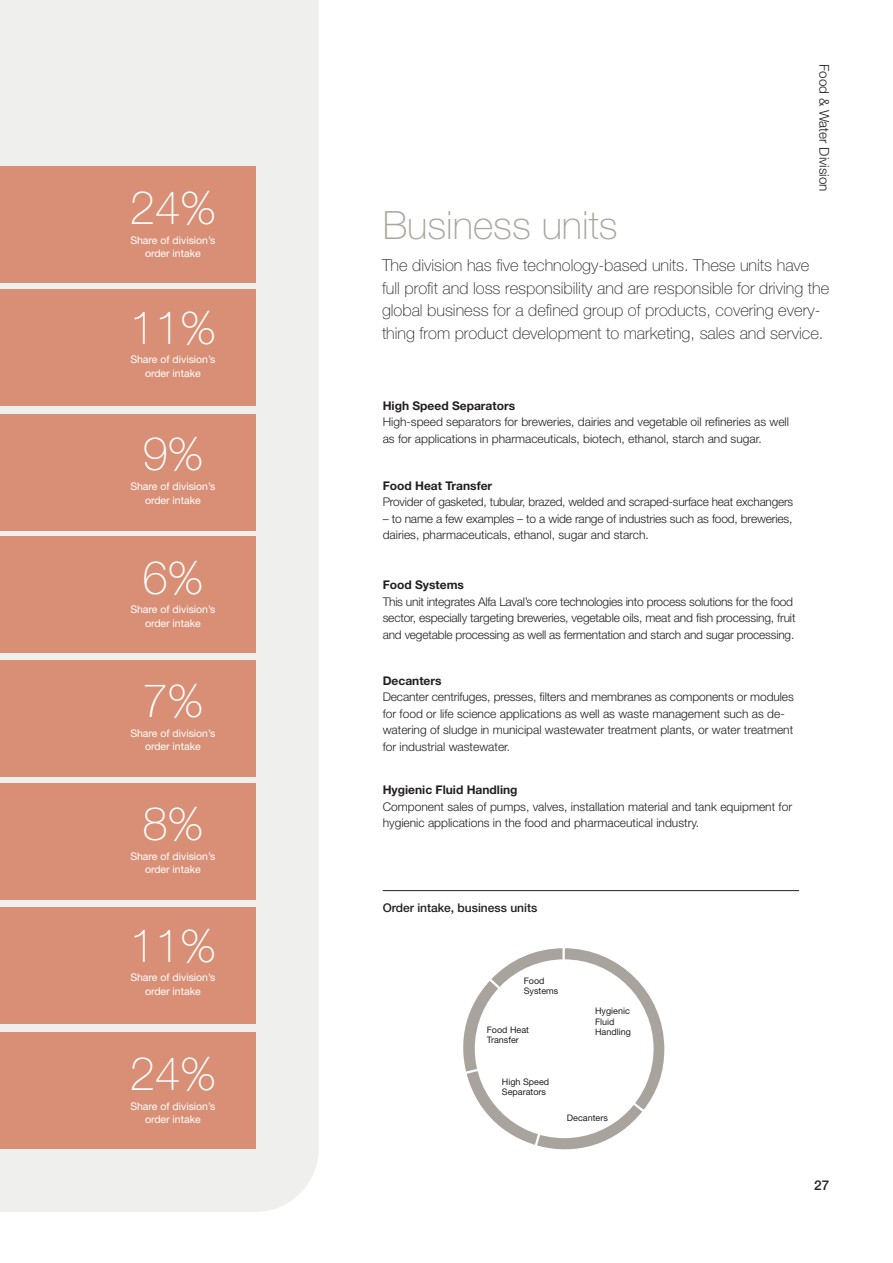
<style>
.page{position:relative;width:893px;height:1263px;background:#fff}
.page>*{position:absolute;margin:0;border:0;box-sizing:border-box;transform-origin:0 0}
.t1{font:100 46.5px "Helvetica Neue LT Std";color:#fff}
.t2{font:100 39px "Helvetica Neue LT Std";color:#a8a49d}
.t3{font:100 16.5px/22.5px "Helvetica Neue LT Std";color:#231f20}
.t4{font:300 13.5px "Helvetica Neue LT Std";color:#231f20}
.t5{font:500 13.5px "Helvetica Neue LT Std";color:#231f20}
.t6{font:300 12px/16.5px "Helvetica Neue LT Std";color:#231f20}
.t7{font:700 12px "Helvetica Neue LT Std";color:#231f20}
.t8{font:500 12px "Helvetica Neue LT Std";color:#231f20}
.t9{font:10.5px/13.5px "Helvetica Neue LT Std";color:#fff;text-align:center}
.t10{font:9px/10.5px "Helvetica Neue LT Std";color:#231f20}
</style>
<div class="page">
<div style="left:0;top:0;width:319px;height:1212px;background:#eff0ed"></div>
<div style="left:0;top:166px;width:255px;height:116px;background:#d88f75"></div>
<div style="left:0;top:1032px;width:255px;height:116px;background:#d88f75"></div>
<div style="left:0;top:290px;width:255px;height:116px;background:#d88f75"></div>
<div style="left:0;top:414px;width:255px;height:116px;background:#d88f75"></div>
<div style="left:0;top:537px;width:255px;height:116px;background:#d88f75"></div>
<div style="left:0;top:660px;width:255px;height:116px;background:#d88f75"></div>
<div style="left:0;top:783px;width:255px;height:117px;background:#d88f75"></div>
<div style="left:0;top:907px;width:255px;height:116px;background:#d88f75"></div>
<hr style="left:383px;top:890px;width:416px;height:1px;background:#231f20">
<svg style="left:463px;top:948px;width:202px;height:202px"></svg>
<div style="left:475px;top:959px;width:179px;height:179px;background:#fff;border-radius:50%"></div>
<h1 class="t1" style="left:130px;top:181px;width:88px">24%</h1>
<p class="t9" style="left:130px;top:233px;width:87px">Share of division’s order intake</p>
<h1 class="t1" style="left:130px;top:301px;width:88px">11%</h1>
<p class="t9" style="left:130px;top:353px;width:87px">Share of division’s order intake</p>
<h1 class="t1" style="left:143px;top:427px;width:62px">9%</h1>
<p class="t9" style="left:130px;top:479px;width:87px">Share of division’s order intake</p>
<h1 class="t1" style="left:143px;top:550px;width:62px">6%</h1>
<p class="t9" style="left:130px;top:603px;width:87px">Share of division’s order intake</p>
<h1 class="t1" style="left:143px;top:674px;width:62px">7%</h1>
<p class="t9" style="left:130px;top:726px;width:87px">Share of division’s order intake</p>
<h1 class="t1" style="left:143px;top:797px;width:62px">8%</h1>
<p class="t9" style="left:130px;top:849px;width:87px">Share of division’s order intake</p>
<h1 class="t1" style="left:130px;top:918px;width:88px">11%</h1>
<p class="t9" style="left:130px;top:970px;width:87px">Share of division’s order intake</p>
<h1 class="t1" style="left:130px;top:1047px;width:88px">24%</h1>
<p class="t9" style="left:130px;top:1099px;width:87px">Share of division’s order intake</p>
<h2 class="t2" style="left:383px;top:203px;width:236px">Business units</h2>
<p class="t4" style="left:833px;top:64px;width:129px;rotate:90deg">Food &amp; Water Division</p>
<p class="t3" style="left:382px;top:254px;width:449px">The division has five technology-based units. These units have full profit and loss responsibility and are responsible for driving the global business for a defined group of products, covering every&shy;thing from product development to marketing, sales and service.</p>
<p class="t7" style="left:383px;top:398px;width:134px">High Speed Separators</p>
<p class="t6" style="left:383px;top:414px;width:408px">High-speed separators for breweries, dairies and vegetable oil refineries as well as for applications in pharmaceuticals, biotech, ethanol, starch and sugar.</p>
<p class="t7" style="left:383px;top:478px;width:111px">Food Heat Transfer</p>
<p class="t6" style="left:383px;top:493px;width:412px">Provider of gasketed, tubular, brazed, welded and scraped-surface heat exchangers</p>
<p class="t6" style="left:383px;top:510px;width:411px">– to name a few examples – to a wide range of industries such as food, breweries, dairies, pharmaceuticals, ethanol, sugar and starch.</p>
<p class="t7" style="left:383px;top:578px;width:83px">Food Systems</p>
<p class="t6" style="left:383px;top:593px;width:414px">This unit integrates Alfa Laval’s core technologies into process solutions for the food sector, especially targeting breweries, vegetable oils, meat and fish processing, fruit and vegetable processing as well as fermentation and starch and sugar processing.</p>
<p class="t7" style="left:383px;top:673px;width:60px">Decanters</p>
<p class="t6" style="left:383px;top:688px;width:413px">Decanter centrifuges, presses, filters and membranes as components or modules for food or life science applications as well as waste management such as de&shy;watering of sludge in municipal wastewater treatment plants, or water treatment for industrial wastewater.</p>
<p class="t7" style="left:383px;top:782px;width:136px">Hygienic Fluid Handling</p>
<p class="t6" style="left:383px;top:798px;width:411px">Component sales of pumps, valves, installation material and tank equipment for hygienic applications in the food and pharmaceutical industry.</p>
<p class="t8" style="left:383px;top:901px;width:156px">Order intake, business units</p>
<p class="t10" style="left:524px;top:975px;width:36px">Food<br>Systems</p>
<p class="t10" style="left:487px;top:1024px;width:44px">Food Heat<br>Transfer</p>
<p class="t10" style="left:595px;top:1006px;width:37px">Hygienic<br>Fluid<br>Handling</p>
<p class="t10" style="left:502px;top:1076px;width:49px">High Speed<br>Separators</p>
<p class="t10" style="left:567px;top:1112px;width:43px">Decanters</p>
<p class="t5" style="left:814px;top:1177px;width:17px">27</p>
</div>
